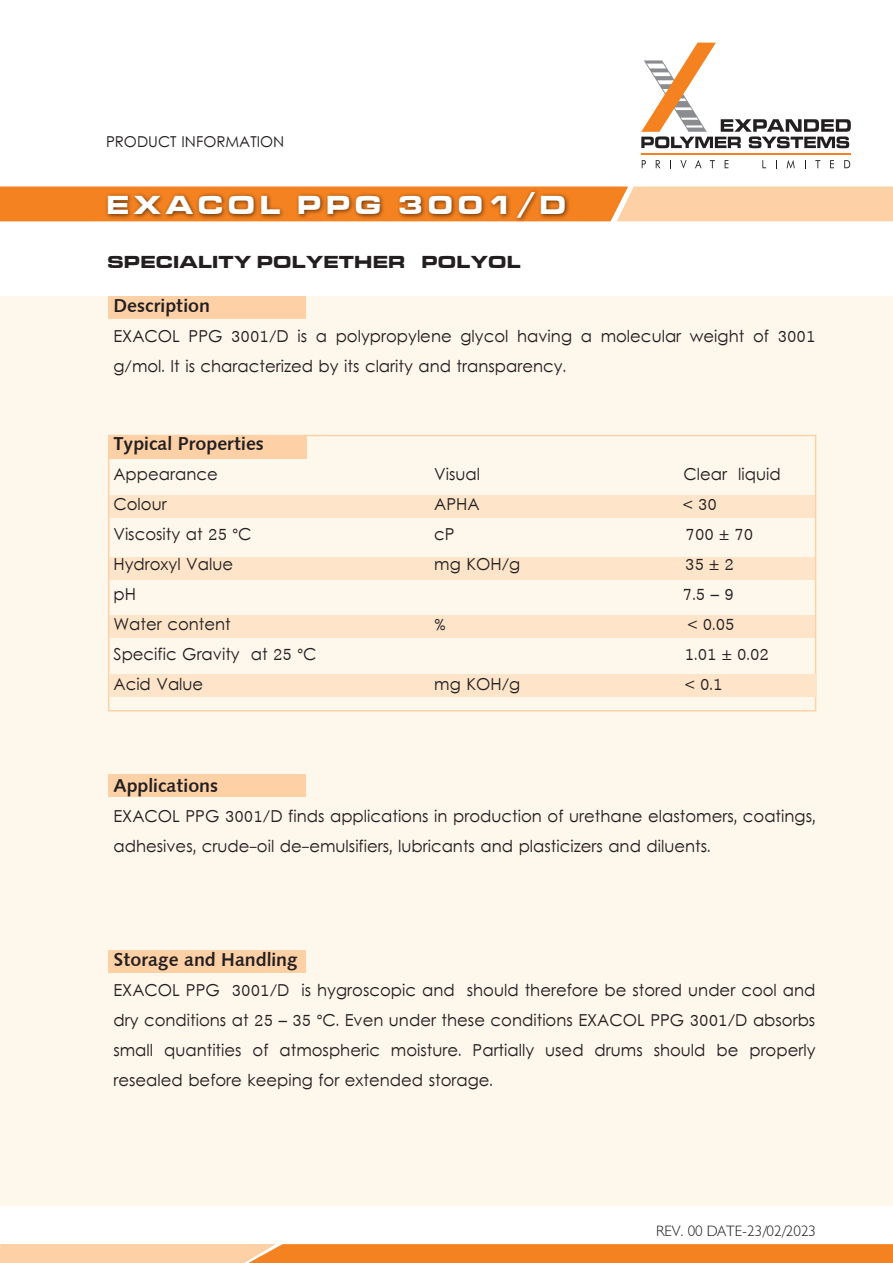
<style>
.page{position:relative;width:893px;height:1263px;background:#fff}
.page>*{position:absolute;margin:0;border:0;box-sizing:border-box;transform-origin:0 0}
.t1{font:27px "Microgramma D Bold Exte";letter-spacing:.2em;color:#fff}
.t2{font:18.75px "Humanist 531 BT Bold A";color:#231f20}
.t3{font:18px "Microgramma D Bold Exte";letter-spacing:.05em;color:#231f20}
.t4{font:16.5px/30px "Levenim";color:#231f20}
.t5{font:300 15px "Humanist 521 BT";color:#231f20}
.t6{font:15px "Levenim";color:#231f20}
</style>
<div class="page">
<div style="left:0;top:296px;width:893px;height:909px;background:#fef7ec"></div>
<svg style="left:0;top:187px;width:893px;height:34px;background:#fab77c"></svg>
<img style="left:101px;top:186px;width:490px;height:36px">
<hr style="left:641px;top:154px;width:210px;height:1px;background:#f58220">
<svg style="left:641px;top:43px;width:210px;height:105px"></svg>
<svg style="left:642px;top:160px;width:4px;height:8px"></svg>
<svg style="left:656px;top:160px;width:4px;height:8px"></svg>
<svg style="left:680px;top:160px;width:7px;height:9px"></svg>
<svg style="left:695px;top:160px;width:7px;height:8px"></svg>
<svg style="left:710px;top:160px;width:5px;height:8px"></svg>
<svg style="left:725px;top:160px;width:3px;height:8px"></svg>
<svg style="left:762px;top:160px;width:4px;height:8px"></svg>
<svg style="left:787px;top:160px;width:8px;height:9px"></svg>
<svg style="left:815px;top:160px;width:5px;height:8px"></svg>
<svg style="left:830px;top:160px;width:4px;height:8px"></svg>
<svg style="left:844px;top:160px;width:6px;height:8px"></svg>
<div style="left:108px;top:296px;width:198px;height:22px;background:#fdd0a6"></div>
<div style="left:108px;top:774px;width:198px;height:23px;background:#fdd0a6"></div>
<div style="left:109px;top:436px;width:197px;height:22px;background:#fdd0a6"></div>
<div style="left:109px;top:496px;width:706px;height:22px;background:#fee5ca"></div>
<div style="left:108px;top:557px;width:707px;height:22px;background:#fee5ca"></div>
<div style="left:109px;top:615px;width:706px;height:23px;background:#fee5ca"></div>
<div style="left:108px;top:950px;width:198px;height:22px;background:#fdd0a6"></div>
<svg style="left:0;top:1244px;width:893px;height:19px;background:#f79949"></svg>
<div style="left:109px;top:674px;width:707px;height:22px;background:#fee5ca"></div>
<p class="t6" style="left:106px;top:133px;width:180px">PRODUCT INFORMATION</p>
<h1 class="t1" style="left:107px;top:186px;width:460px">EXACOL PPG 3001/D</h1>
<p class="t3" style="left:108px;top:250px;width:414px">SPECIALITY POLYETHER POLYOL</p>
<p class="t2" style="left:113px;top:294px;width:98px">Description</p>
<p class="t4" style="left:113px;top:323px;width:704px">EXACOL PPG 3001/D is a polypropylene glycol having a molecular weight of 3001 g/mol. It is characterized by its clarity and transparency.</p>
<p class="t2" style="left:113px;top:432px;width:152px">Typical Properties</p>
<p class="t4" style="left:113px;top:461px;width:106px">Appearance</p>
<p class="t4" style="left:434px;top:461px;width:47px">Visual</p>
<p class="t4" style="left:683px;top:461px;width:99px">Clear liquid</p>
<p class="t4" style="left:113px;top:491px;width:55px">Colour</p>
<p class="t4" style="left:434px;top:491px;width:47px">APHA</p>
<p class="t4" style="left:683px;top:491px;width:35px">&lt; 30</p>
<p class="t4" style="left:113px;top:521px;width:140px">Viscosity at 25 °C</p>
<p class="t4" style="left:434px;top:521px;width:22px">cP</p>
<p class="t4" style="left:686px;top:521px;width:69px">700 ± 70</p>
<p class="t4" style="left:113px;top:551px;width:121px">Hydroxyl Value</p>
<p class="t4" style="left:434px;top:551px;width:88px">mg KOH/g</p>
<p class="t4" style="left:685px;top:551px;width:50px">35 ± 2</p>
<p class="t4" style="left:113px;top:581px;width:24px">pH</p>
<p class="t4" style="left:683px;top:581px;width:53px">7.5 – 9</p>
<p class="t4" style="left:113px;top:611px;width:119px">Water content</p>
<p class="t4" style="left:434px;top:611px;width:13px">%</p>
<p class="t4" style="left:688px;top:611px;width:48px">&lt; 0.05</p>
<p class="t4" style="left:113px;top:641px;width:205px">Specific Gravity at 25 °C</p>
<p class="t4" style="left:685px;top:641px;width:86px">1.01 ± 0.02</p>
<p class="t4" style="left:113px;top:671px;width:91px">Acid Value</p>
<p class="t4" style="left:434px;top:671px;width:88px">mg KOH/g</p>
<p class="t4" style="left:685px;top:671px;width:39px">&lt; 0.1</p>
<p class="t2" style="left:113px;top:774px;width:106px">Applications</p>
<p class="t4" style="left:113px;top:803px;width:704px">EXACOL PPG 3001/D finds applications in production of urethane elastomers, coatings, adhesives, crude-oil de-emulsifiers, lubricants and plasticizers and diluents.</p>
<p class="t2" style="left:113px;top:948px;width:186px">Storage and Handling</p>
<p class="t4" style="left:113px;top:977px;width:704px;text-align:justify">EXACOL PPG 3001/D is hygroscopic and should therefore be stored under cool and dry conditions at 25 – 35 °C. Even under these conditions EXACOL PPG 3001/D absorbs small quantities of atmospheric moisture. Partially used drums should be properly resealed before keeping for extended storage.</p>
<p class="t5" style="left:656px;top:1222px;width:161px">REV. 00 DATE-23/02/2023</p>
</div>
